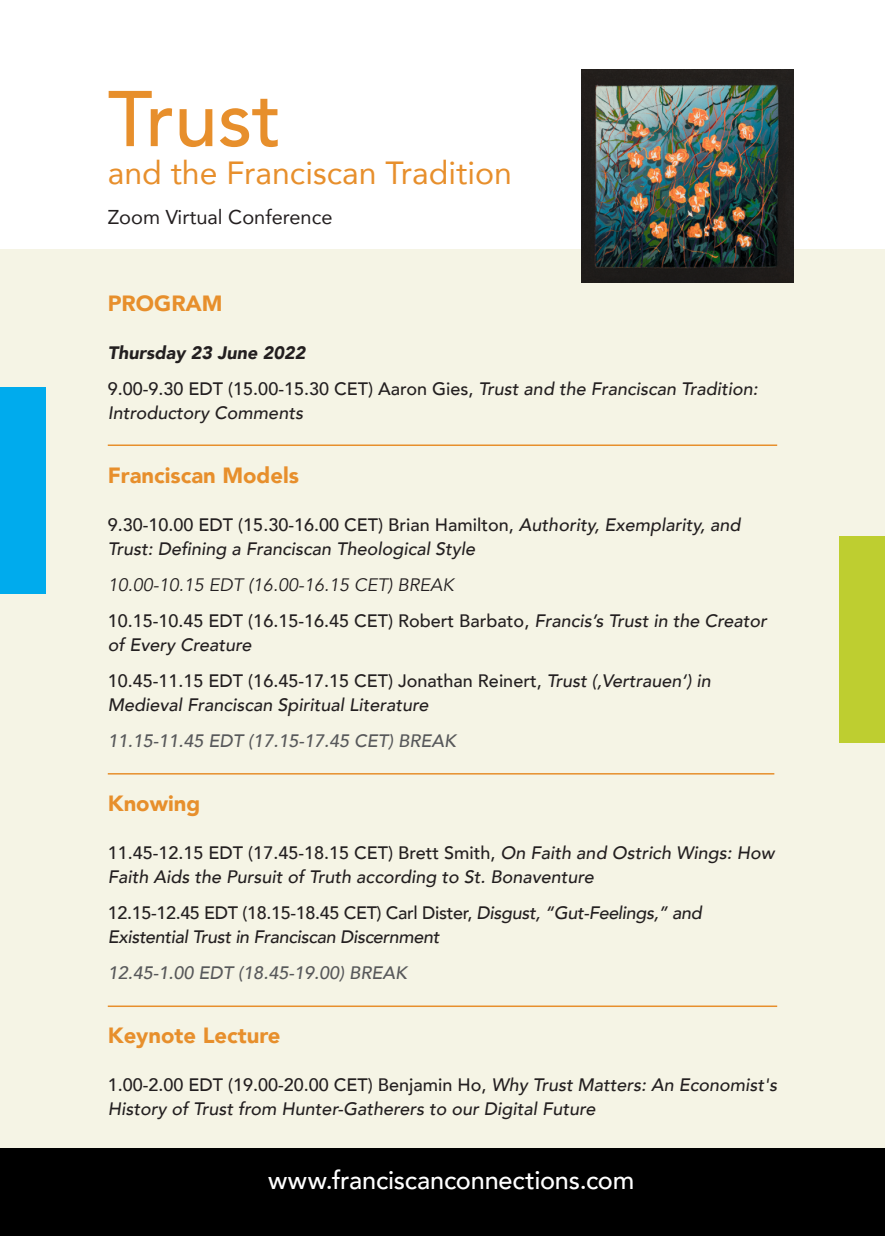
<style>
.page{position:relative;width:885px;height:1236px;background:#fff}
.page>*{position:absolute;margin:0;border:0;box-sizing:border-box;transform-origin:0 0}
.t1{font:500 78px "Avenir";color:#e78f2c}
.t2{font:32px "Avenir";color:#e78f2c}
.t3{font:500 25.6px "Avenir";letter-spacing:-.01em;color:#fff}
.t4{font:900 22px "Avenir";color:#e78f2c}
.t5{font:20px "Avenir";color:#231f20}
.t6{font:italic 500 18px/24px "Avenir";color:#231f20}
.t7{font:500 18px/36px "Avenir";color:#231f20}
.t8{font:italic 500 18px/24px "Avenir";letter-spacing:-.02em;color:#231f20}
.t9{font:italic 500 18px "Avenir";color:#57585a}
.s1{font-weight:900;font-style:italic}
.s2{font-style:italic}
.s3{font-style:normal}
.s4{font-weight:400;font-style:italic}
</style>
<div class="page">
<div style="left:0;top:249px;width:884px;height:922px;background:#f5f4e5"></div>
<img style="left:581px;top:70px;width:212px;height:212px">
<div style="left:0;top:387px;width:45px;height:207px;background:#00abed"></div>
<div style="left:839px;top:536px;width:45px;height:207px;background:#bece30"></div>
<div style="left:0;top:1148px;width:884px;height:88px;background:#000"></div>
<hr style="left:108px;top:444px;width:669px;height:2px;background:#e78f2c">
<hr style="left:108px;top:773px;width:666px;height:2px;background:#e78f2c">
<hr style="left:108px;top:1005px;width:669px;height:2px;background:#e78f2c">
<h1 class="t1" style="left:108px;top:52px;width:175px">Trust</h1>
<h2 class="t2" style="left:108px;top:147px;width:405px">and the Franciscan Tradition</h2>
<p class="t5" style="left:108px;top:201px;width:226px">Zoom Virtual Conference</p>
<p class="t4" style="left:108px;top:285px;width:116px">PROGRAM</p>
<p class="t7" style="left:108px;top:334px;width:651px"><span class="s1">Thursday 23 June 2022<br></span>9.00-9.30 EDT (15.00-15.30 CET) Aaron Gies, <span class="s2">Trust and the Franciscan Tradition:</span></p>
<p class="t6" style="left:108px;top:401px;width:197px">Introductory Comments</p>
<p class="t4" style="left:108px;top:457px;width:193px">Franciscan Models</p>
<p class="t6" style="left:108px;top:513px;width:634px"><span class="s3">9.30-10.00 EDT (15.30-16.00 CET) Brian Hamilton,</span> Authority, Exemplarity, and<br>Trust: Defining a Franciscan Theological Style</p>
<p class="t7" style="left:108px;top:566px;width:660px"><span class="s4">10.00-10.15 EDT (16.00-16.15 CET) BREAK<br></span>10.15-10.45 EDT (16.15-16.45 CET) Robert Barbato, <span class="s2">Francis’s Trust in the Creator</span></p>
<p class="t7" style="left:108px;top:626px;width:604px"><span class="s2">of Every Creature<br></span>10.45-11.15 EDT (16.45-17.15 CET) Jonathan Reinert, <span class="s2">Trust (‚Vertrauen‘) in</span></p>
<p class="t6" style="left:108px;top:693px;width:322px">Medieval Franciscan Spiritual Literature</p>
<p class="t9" style="left:108px;top:730px;width:349px">11.15-11.45 EDT (17.15-17.45 CET) BREAK</p>
<p class="t4" style="left:108px;top:785px;width:94px">Knowing</p>
<p class="t6" style="left:108px;top:841px;width:668px"><span class="s3">11.45-12.15 EDT (17.45-18.15 CET) Brett Smith,</span> On Faith and Ostrich Wings: How<br>Faith Aids the Pursuit of Truth according to St. Bonaventure</p>
<p class="t8" style="left:108px;top:901px;width:595px"><span class="s3">12.15-12.45 EDT (18.15-18.45 CET) Carl Dister,</span> Disgust, “Gut-Feelings,” and<br>Existential Trust in Franciscan Discernment</p>
<p class="t9" style="left:108px;top:962px;width:300px">12.45-1.00 EDT (18.45-19.00) BREAK</p>
<p class="t4" style="left:108px;top:1017px;width:174px">Keynote Lecture</p>
<p class="t6" style="left:108px;top:1073px;width:671px"><span class="s3">1.00-2.00 EDT (19.00-20.00 CET) Benjamin Ho,</span> Why Trust Matters: An Economist's<br>History of Trust from Hunter-Gatherers to our Digital Future</p>
<h3 class="t3" style="left:268px;top:1158px;width:368px">www.franciscanconnections.com</h3>
</div>
